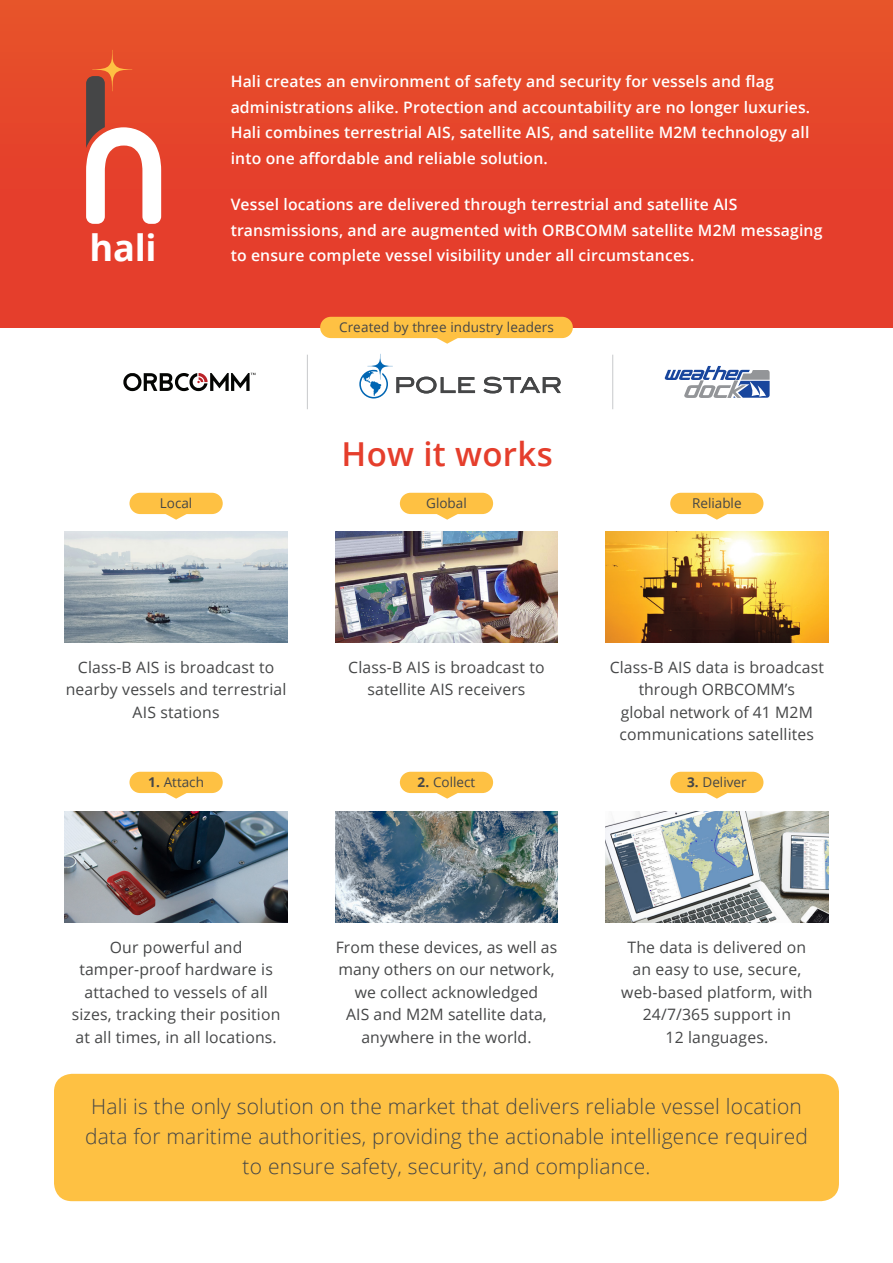
<style>
.page{position:relative;width:893px;height:1263px;background:#fff}
.page>*{position:absolute;margin:0;border:0;box-sizing:border-box;transform-origin:0 0}
.t1{font:700 36.3px "Open Sans";color:#fff}
.t2{font:600 33px "Open Sans";letter-spacing:.01em;color:#e53e2c}
.t3{font:300 21px/30px "Open Sans";letter-spacing:.01em;color:#454647;text-align:center}
.t4{font:15.75px/22.5px "Open Sans";letter-spacing:.01em;color:#454647;text-align:center}
.t5{font:600 15.75px/25.5px "Open Sans";letter-spacing:.01em;color:#fff}
.t6{font:13.5px "Open Sans";color:#454647}
.s1{font-weight:700}
</style>
<div class="page">
<div style="left:0;top:0;width:893px;height:327px;background:linear-gradient(to bottom,#e7502a,#e4392d)"></div>
<svg style="left:359px;top:354px;width:116px;height:44px"></svg>
<svg style="left:483px;top:377px;width:78px;height:16px"></svg>
<svg style="left:665px;top:366px;width:105px;height:32px"></svg>
<hr style="left:307px;top:355px;width:1px;height:54px;background:#c7c9cb">
<hr style="left:612px;top:355px;width:1px;height:54px;background:#c7c9cb">
<div style="left:54px;top:1074px;width:785px;height:127px;background:#fec143;border-radius:18px"></div>
<svg style="left:430px;top:338px;width:34px;height:6px"></svg>
<svg style="left:86px;top:50px;width:75px;height:174px"></svg>
<div style="left:320px;top:317px;width:253px;height:21px;background:#fec143;border-radius:11px"></div>
<img style="left:605px;top:531px;width:223px;height:111px">
<img style="left:65px;top:531px;width:223px;height:111px">
<img style="left:335px;top:811px;width:223px;height:111px">
<img style="left:335px;top:531px;width:223px;height:111px">
<img style="left:605px;top:811px;width:223px;height:111px">
<img style="left:65px;top:811px;width:223px;height:111px">
<div style="left:129px;top:772px;width:94px;height:21px;background:#fec143;border-radius:11px"></div>
<div style="left:400px;top:772px;width:93px;height:21px;background:#fec143;border-radius:11px"></div>
<div style="left:670px;top:772px;width:93px;height:21px;background:#fec143;border-radius:11px"></div>
<svg style="left:436px;top:793px;width:22px;height:6px"></svg>
<svg style="left:706px;top:793px;width:22px;height:6px"></svg>
<svg style="left:165px;top:793px;width:22px;height:6px"></svg>
<div style="left:129px;top:493px;width:94px;height:21px;background:#fec143;border-radius:11px"></div>
<div style="left:400px;top:493px;width:93px;height:21px;background:#fec143;border-radius:11px"></div>
<div style="left:670px;top:493px;width:93px;height:21px;background:#fec143;border-radius:11px"></div>
<svg style="left:430px;top:514px;width:34px;height:6px"></svg>
<svg style="left:700px;top:514px;width:34px;height:6px"></svg>
<svg style="left:159px;top:514px;width:34px;height:6px"></svg>
<svg style="left:123px;top:373px;width:132px;height:18px"></svg>
<p class="t1" style="left:90px;top:223px;width:68px">hali</p>
<p class="t5" style="left:231px;top:69px;width:581px">Hali creates an environment of safety and security for vessels and flag administrations alike. Protection and accountability are no longer luxuries.<br>Hali combines terrestrial AIS, satellite AIS, and satellite M2M technology all into one affordable and reliable solution.</p>
<p class="t5" style="left:231px;top:192px;width:593px">Vessel locations are delivered through terrestrial and satellite AIS transmissions, and are augmented with ORBCOMM satellite M2M messaging to ensure complete vessel visibility under all circumstances.</p>
<p class="t6" style="left:339px;top:318px;width:216px">Created by three industry leaders</p>
<p class="t2" style="left:342px;top:431px;width:213px">How it works</p>
<p class="t6" style="left:160px;top:494px;width:34px">Local</p>
<p class="t6" style="left:426px;top:494px;width:42px">Global</p>
<p class="t6" style="left:692px;top:494px;width:51px">Reliable</p>
<p class="t4" style="left:66px;top:655px;width:222px">Class-B AIS is broadcast to nearby vessels and terrestrial<br>AIS stations</p>
<p class="t4" style="left:348px;top:655px;width:198px">Class-B AIS is broadcast to satellite AIS receivers</p>
<p class="t4" style="left:610px;top:655px;width:216px">Class-B AIS data is broadcast through ORBCOMM’s<br>global network of 41 M2M communications satellites</p>
<p class="t6" style="left:148px;top:773px;width:57px"><span class="s1">1.</span> Attach</p>
<p class="t6" style="left:418px;top:773px;width:59px"><span class="s1">2.</span> Collect</p>
<p class="t6" style="left:687px;top:773px;width:61px"><span class="s1">3.</span> Deliver</p>
<p class="t4" style="left:72px;top:935px;width:210px">Our powerful and tamper-proof hardware is attached to vessels of all sizes, tracking their position at all times, in all locations.</p>
<p class="t4" style="left:336px;top:935px;width:223px">From these devices, as well as many others on our network, we collect acknowledged<br>AIS and M2M satellite data, anywhere in the world.</p>
<p class="t4" style="left:621px;top:935px;width:193px">The data is delivered on an easy to use, secure, web-based platform, with<br>24/7/365 support in<br>12 languages.</p>
<p class="t3" style="left:85px;top:1091px;width:724px">Hali is the only solution on the market that delivers reliable vessel location data for maritime authorities, providing the actionable intelligence required to ensure safety, security, and compliance.</p>
</div>
